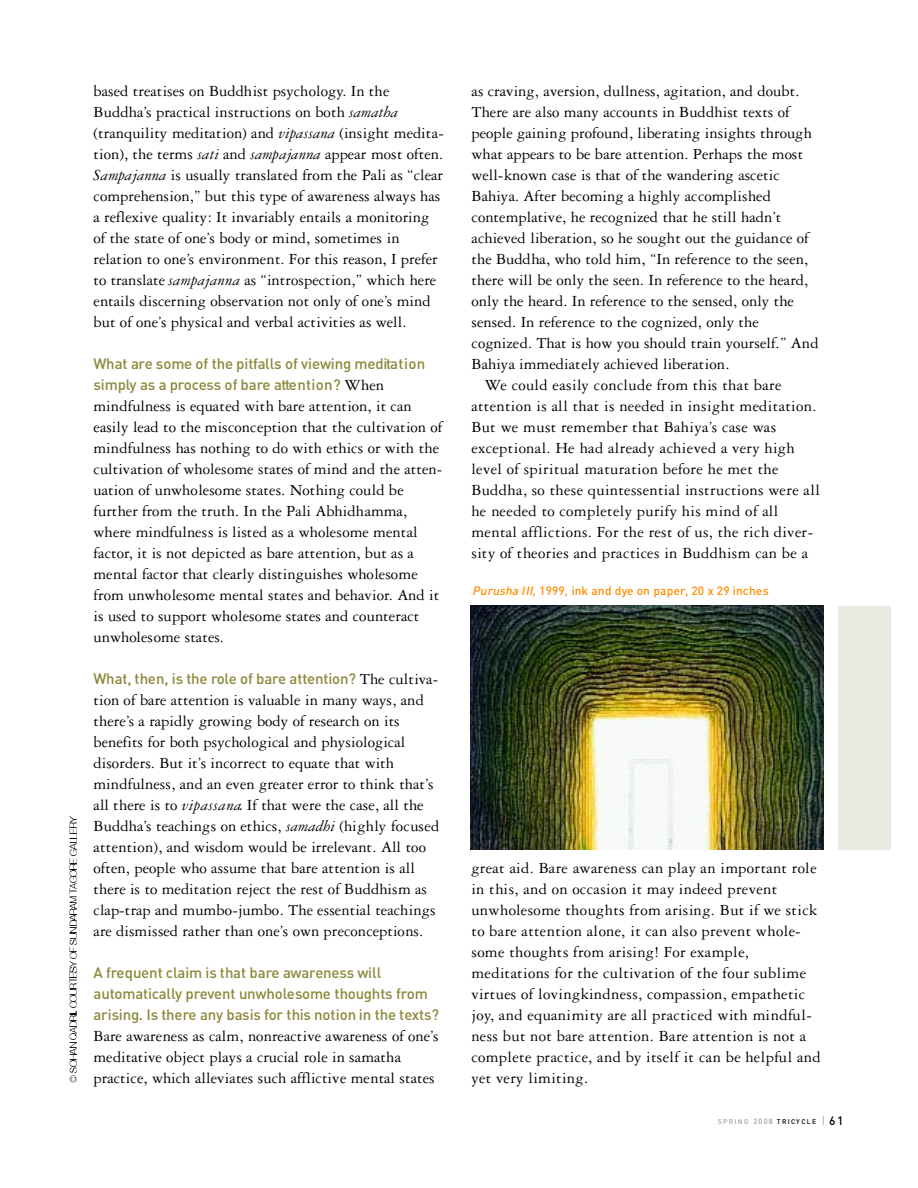
<style>
.page{position:relative;width:918px;height:1188px;background:#fff}
.page>*{position:absolute;margin:0;border:0;box-sizing:border-box;transform-origin:0 0}
.t1{font:16.5px/21px "Garamond Three";color:#000}
.t2{font:16.5px/21px "Garamond Three";letter-spacing:.025em;color:#000}
.t3{font:16.5px "Garamond Three";letter-spacing:.02em;color:#000}
.t4{font:500 15px/21px "DIN";letter-spacing:-.015em;color:#8a8839}
.t5{font:500 12px "DIN";color:#ff8e00}
.t6{font:500 6.75px "DIN";color:#000}
.s1{font-style:italic}
.s2{font-family:"Garamond Three";font-weight:400;font-size:16.5px;color:#000}
.s3{color:#9d9e9e}
.s4{font-size:7.5px;color:#9d9e9e}
.s5{font-weight:400;font-size:10.5px;color:#9d9e9e}
.s6{font-size:12px}
</style>
<div class="page">
<svg style="left:69px;top:817px;width:8px;height:265px"></svg>
<img style="left:471px;top:606px;width:353px;height:244px">
<div style="left:838px;top:606px;width:53px;height:244px;background:#eaeae1"></div>
<p class="t1" style="left:94px;top:82px;width:352px">based treatises on Buddhist psychology. In the<br>B u d d h a ’s practical instructions on both <span class="s1">sa m a th a </span>(tranquility meditation) and <span class="s1">v ip a ssa n a</span> (insight medita&shy;tion), the terms <span class="s1">sa ti</span> and <span class="s1">sampajanna</span> appear most often.<br><span class="s1">Sampajanna</span> is usually translated from the Pali as “clear comprehension,” but this type of awareness always has a reflexive quality: It invariably entails a monitoring of the state of one’s body or mind, sometimes in relation to one’s environment. For this reason, I prefer to translate <span class="s1">sa m p a ja n n a</span> as “introspection,” which here entails discerning observation not only of one’s mind but of one’s physical and verbal activities as well.</p>
<p class="t4" style="left:94px;top:354px;width:333px">What are some of the pitfalls of viewing medita t io n s im p ly as a pro ce ss of bare atte n t io n ? <span class="s2">W h e n</span></p>
<p class="t1" style="left:94px;top:397px;width:350px">mindfulness is equated with bare attention, it can easily lead to the misconception that the cultivation of mindfulness has nothing to do with ethics or with the cultivation of wholesome states of mind and the atten&shy;uation of unwholesome states. Nothing could be further from the truth. In the Pali Abhidhamma, where mindfulness is listed as a wholesome mental<br>fa c to r, it is not depicted as bare attention, but as a mental factor that clearly distinguishes wholesome from unwholesome mental states and behavior. And it is used to support wholesome states and counteract unwholesome states.</p>
<p class="t4" style="left:94px;top:669px;width:346px">What, then, is the ro le of bare atte n tio n ? <span class="s2">The cultiva-</span></p>
<p class="t1" style="left:94px;top:691px;width:347px">tion of bare attention is valuable in many ways, and th e re ’s a rapidly growing body of research on its benefits for both psychological and physiological disorders. But it’s incorrect to equate that with mindfulness, and an even greater error to think that’s all there is to <span class="s1">v ip a ssa n a.</span> If that were the case, all the<br>B u d d h a ’s teachings on ethics, <span class="s1">sa m a d h i</span> (highly focused a tte n tio n ), and wisdom would be irrelevant. All too often, people who assume that bare attention is all there is to meditation reject the rest of Buddhism as clap-trap and mumbo-jumbo. The essential teachings are dismissed rather than one’s own preconceptions.</p>
<p class="t4" style="left:94px;top:963px;width:347px">A frequent claim is that bare aware n e ss will<br>a u to m a tica lly prevent unwholesome thoughts fro m arising. Is there any basis for this notion in the tex ts ?</p>
<p class="t1" style="left:94px;top:1027px;width:346px">Bare awareness as calm, nonreactive awareness of one’s meditative object plays a crucial role in samatha practice, which alleviates such afflictive mental states</p>
<p class="t1" style="left:472px;top:82px;width:330px">as craving, aversion, dullness, agitation, and doubt.</p>
<p class="t1" style="left:472px;top:103px;width:320px">There are also many accounts in Buddhist texts of</p>
<p class="t1" style="left:472px;top:124px;width:342px">people gaining profound, liberating insights through</p>
<p class="t1" style="left:472px;top:145px;width:333px">what appears to be bare attention. Perhaps the most</p>
<p class="t1" style="left:472px;top:166px;width:310px">well-known case is that of the wandering ascetic</p>
<p class="t1" style="left:472px;top:187px;width:301px">Bahiya. After becoming a highly accomplished</p>
<p class="t1" style="left:472px;top:208px;width:311px">contemplative, he recognized that he still hadn’t</p>
<p class="t1" style="left:472px;top:229px;width:339px">achieved liberation, so he sought out the guidance of</p>
<p class="t1" style="left:472px;top:250px;width:338px">the Buddha, who told him, “In reference to the seen,</p>
<p class="t1" style="left:472px;top:271px;width:338px">there will be only the seen. In reference to the heard,</p>
<p class="t1" style="left:472px;top:292px;width:324px">only the heard. In reference to the sensed, only the</p>
<p class="t1" style="left:472px;top:313px;width:289px">sensed. In reference to the cognized, only the</p>
<p class="t1" style="left:472px;top:334px;width:349px">cognized. That is how you should train yourself.” And</p>
<p class="t1" style="left:472px;top:355px;width:259px">Bahiya immediately achieved liberation.</p>
<p class="t2" style="left:485px;top:376px;width:298px">We could easily conclude from this that bare</p>
<p class="t2" style="left:472px;top:397px;width:347px">attention is all that is needed in insight meditation.</p>
<p class="t2" style="left:472px;top:418px;width:306px">But we must remember that Bahiya’s case was</p>
<p class="t2" style="left:472px;top:439px;width:325px">exceptional. He had already achieved a very high</p>
<p class="t3" style="left:472px;top:463px;width:309px">level of spiritual maturation before he met the</p>
<p class="t2" style="left:472px;top:481px;width:350px">Buddha, so these quintessential instructions were all</p>
<p class="t2" style="left:472px;top:502px;width:308px">he needed to completely purify his mind of all</p>
<p class="t2" style="left:472px;top:523px;width:343px">mental afflictions. For the rest of us, the rich diver-</p>
<p class="t2" style="left:472px;top:544px;width:338px">sity of theories and practices in Buddhism can be a</p>
<p class="t5" style="left:472px;top:586px;width:298px"><span class="s1">Purusha III,</span> 1999, ink and dye on paper, 20 x 29 inches</p>
<p class="t2" style="left:472px;top:859px;width:351px">great aid. Bare awareness can play an important role in this, and on occasion it may indeed prevent unwholesome thoughts from arising. But if we stick to bare attention alone, it can also prevent whole&shy;some thoughts from arising! For example, meditations for the cultivation of the four sublime virtues of lovingkindness, compassion, empathetic jo y, and equanimity are all practiced with mindful&shy;ness but not bare attention. Bare attention is not a complete practice, and by itself it can be helpful and yet very limiting.</p>
<p class="t6" style="left:718px;top:1118px;width:127px"><span class="s3">S P R I N G</span> <span class="s4">2 0 0 8</span> T R I CYC LE <span class="s5">|</span><span class="s6">6 1</span></p>
</div>
